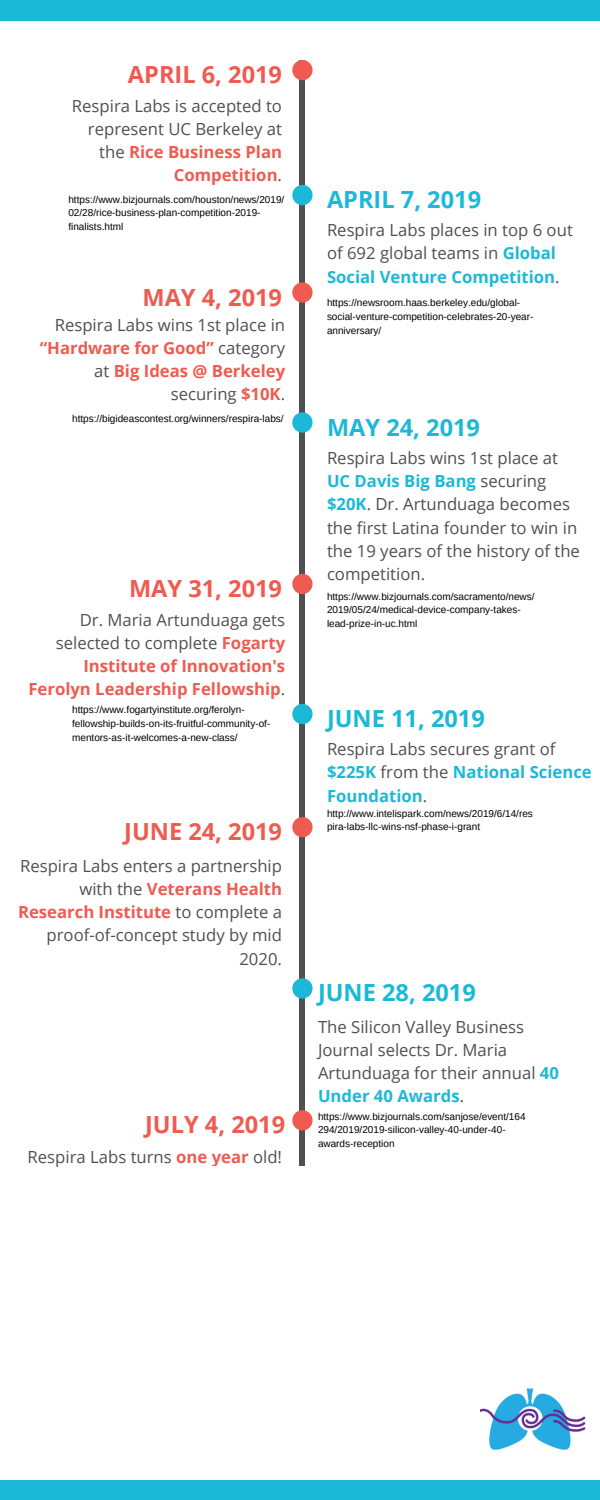
<style>
.page{position:relative;width:600px;height:1500px;background:#fff}
.page>*{position:absolute;margin:0;border:0;box-sizing:border-box;transform-origin:0 0}
.t1{font:700 23.6px "Open Sans";color:#ef5b50}
.t2{font:700 23.6px "Open Sans";color:#1bb9d7}
.t3{font:16.7px/23.2px "Open Sans";color:#4f5051}
.t4{font:700 16.7px/23.2px "Open Sans";color:#ef5b50;text-align:right}
.t5{font:10px/13.9px "Arimo";color:#000}
.s1{font-weight:700;color:#ef5b50}
.s2{font-weight:400;color:#4f5051}
.s3{font-weight:700;color:#1bb9d7}
</style>
<div class="page">
<div style="left:300px;top:60px;width:5px;height:1394px;background:#4f5051"></div>
<div style="left:0;top:0;width:600px;height:20px;background:#1bb9d7"></div>
<div style="left:0;top:1480px;width:600px;height:20px;background:#1bb9d7"></div>
<img style="left:480px;top:1388px;width:105px;height:62px">
<svg style="left:292px;top:60px;width:21px;height:20px"></svg>
<svg style="left:292px;top:185px;width:21px;height:20px"></svg>
<svg style="left:292px;top:412px;width:21px;height:21px"></svg>
<svg style="left:292px;top:282px;width:21px;height:21px"></svg>
<svg style="left:292px;top:704px;width:21px;height:20px"></svg>
<svg style="left:292px;top:574px;width:21px;height:20px"></svg>
<svg style="left:292px;top:978px;width:21px;height:21px"></svg>
<svg style="left:292px;top:817px;width:21px;height:20px"></svg>
<svg style="left:292px;top:1110px;width:21px;height:20px"></svg>
<div style="left:203px;top:1166px;width:197px;height:299px;background:#fff"></div>
<h1 class="t1" style="left:128px;top:58px;width:156px">APRIL 6, 2019</h1>
<h2 class="t3" style="left:72px;top:94px;width:212px;text-align:right">Respira Labs is accepted to represent UC Berkeley at the <span class="s1">Rice Business Plan<br>Competition</span>.</h2>
<p class="t5" style="left:68px;top:192px;width:217px">https://www.bizjournals.com/houston/news/2019/<br>02/28/rice-business-plan-competition-2019- finalists.html</p>
<h1 class="t1" style="left:142px;top:280px;width:141px">MAY 4, 2019</h1>
<h2 class="t3" style="left:40px;top:313px;width:247px;text-align:right">Respira Labs wins 1st place in <span class="s1">“Hardware for Good”</span> category at <span class="s1">Big Ideas @ Berkeley </span>securing <span class="s1">$10K</span>.</h2>
<p class="t5" style="left:72px;top:411px;width:213px">https://bigideascontest.org/winners/respira-labs/</p>
<h1 class="t1" style="left:129px;top:572px;width:155px">MAY 31, 2019</h1>
<h2 class="t4" style="left:28px;top:608px;width:258px"><span class="s2">Dr. Maria Artunduaga gets selected to complete</span> Fogarty<br>Institute of Innovation's<br>Ferolyn Leadership Fellowship<span class="s2">.</span></h2>
<p class="t5" style="left:72px;top:703px;width:200px">https://www.fogartyinstitute.org/ferolyn&shy;fellowship-builds-on-its-fruitful-community-of&shy;mentors-as-it-welcomes-a-new-class/</p>
<h1 class="t1" style="left:124px;top:815px;width:159px">JUNE 24, 2019</h1>
<h2 class="t3" style="left:18px;top:854px;width:266px;text-align:right">Respira Labs enters a partnership with the <span class="s1">Veterans Health<br>Research Institute</span> to complete a proof-of-concept study by mid<br>2020.</h2>
<h1 class="t1" style="left:145px;top:1108px;width:142px">JULY 4, 2019</h1>
<h2 class="t3" style="left:28px;top:1145px;width:256px">Respira Labs turns <span class="s1">one year</span> old!</h2>
<h1 class="t2" style="left:327px;top:183px;width:156px">APRIL 7, 2019</h1>
<h2 class="t3" style="left:327px;top:218px;width:247px">Respira Labs places in top 6 out of 692 global teams in <span class="s3">Global<br>Social Venture Competition</span>.</h2>
<p class="t5" style="left:327px;top:295px;width:208px">https://newsroom.haas.berkeley.edu/global&shy;social-venture-competition-celebrates-20-year&shy;anniversary/</p>
<h1 class="t2" style="left:327px;top:410px;width:155px">MAY 24, 2019</h1>
<h2 class="t3" style="left:327px;top:446px;width:255px">Respira Labs wins 1st place at<br><span class="s3">UC Davis Big Bang</span> securing <span class="s3">$20K</span>. Dr. Artunduaga becomes the first Latina founder to win in the 19 years of the history of the competition.</h2>
<p class="t5" style="left:327px;top:589px;width:209px">https://www.bizjournals.com/sacramento/news/<br>2019/05/24/medical-device-company-takes&shy;lead-prize-in-uc.html</p>
<h1 class="t2" style="left:327px;top:702px;width:159px">JUNE 11, 2019</h1>
<h2 class="t3" style="left:327px;top:737px;width:266px">Respira Labs secures grant of <span class="s3">$225K</span> from the <span class="s3">National Science<br>Foundation</span>.</h2>
<p class="t5" style="left:327px;top:806px;width:207px">http://www.intelispark.com/news/2019/6/14/res pira-labs-llc-wins-nsf-phase-i-grant</p>
<h1 class="t2" style="left:318px;top:976px;width:159px">JUNE 28, 2019</h1>
<h2 class="t3" style="left:318px;top:1015px;width:243px">The Silicon Valley Business<br>Journal selects Dr. Maria<br>Artunduaga for their annual <span class="s3">40<br>Under 40 Awards</span>.</h2>
<p class="t5" style="left:318px;top:1109px;width:209px">https://www.bizjournals.com/sanjose/event/164<br>294/2019/2019-silicon-valley-40-under-40- awards-reception</p>
</div>
